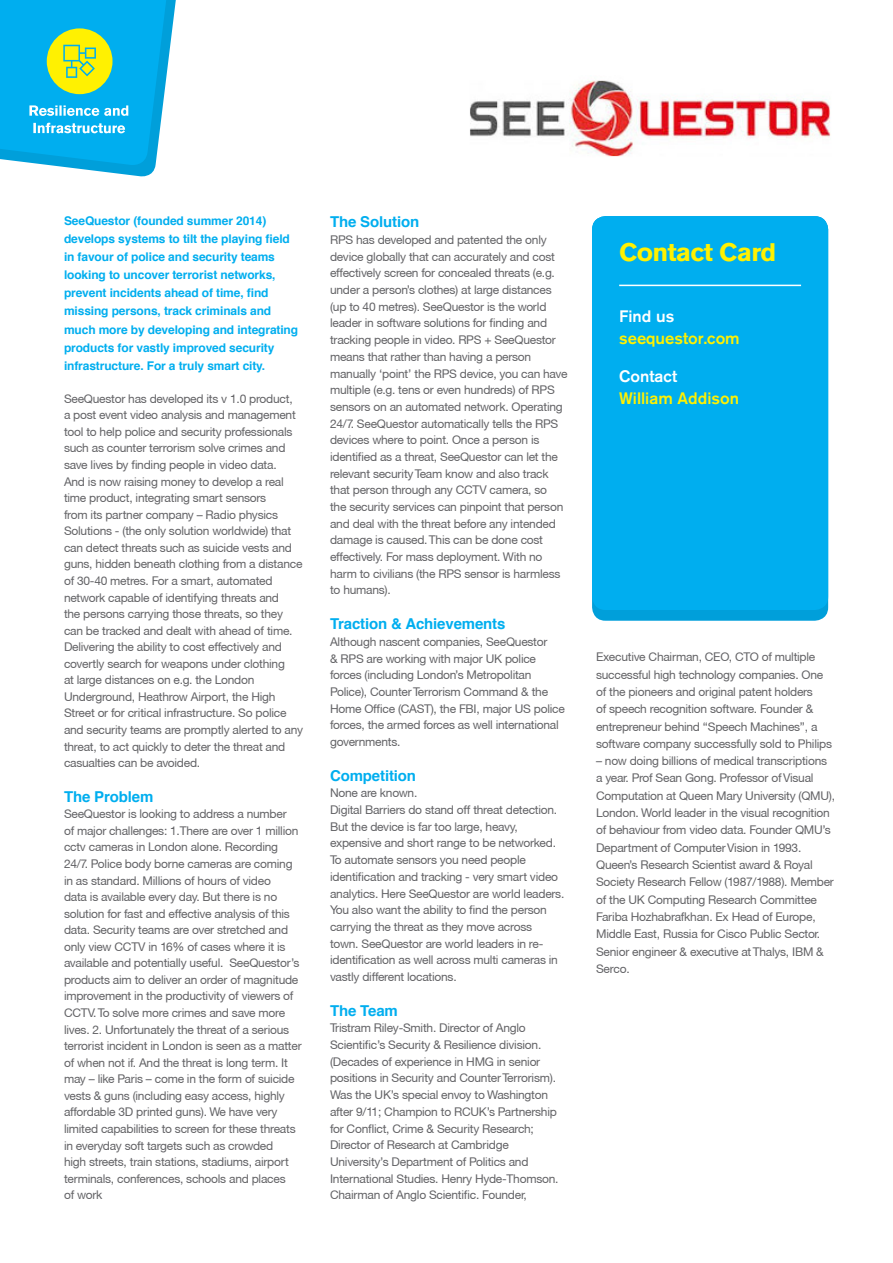
<style>
.page{position:relative;width:893px;height:1263px;background:#fff}
.page>*{position:absolute;margin:0;border:0;box-sizing:border-box;transform-origin:0 0}
.t1{font:700 25.2px "Akzidenz Grotesk Pro";letter-spacing:-.03em;color:#fff101;scale:1.04 1}
.t2{font:500 16.5px/22.5px "Akzidenz Grotesk Pro";color:#fff101}
.t3{font:700 15px "Helvetica";letter-spacing:-.01em;color:#00aeef}
.t4{font:12px/16.6px "Helvetica Neue CE";letter-spacing:-.02em;color:#636366}
.t5{font:700 12px/18px "Helvetica";letter-spacing:-.01em;color:#00aeef}
.s1{color:#fff}
</style>
<div class="page">
<div style="left:592px;top:216px;width:236px;height:405px;background:#009fda;border-radius:14px"></div>
<div style="left:592px;top:216px;width:236px;height:394px;background:#00aeef;border-radius:14px"></div>
<hr style="left:619px;top:285px;width:182px;height:1px;background:#fff">
<img style="left:470px;top:80px;width:361px;height:77px">
<svg style="left:0;top:0;width:176px;height:177px;background:#3bbdd7"></svg>
<p class="t5" style="left:64px;top:212px;width:236px">SeeQuestor (founded summer 2014) develops systems to tilt the playing field in favour of police and security teams looking to uncover terrorist networks, prevent incidents ahead of time, find missing persons, track criminals and much more by developing and integrating products for vastly improved security infrastructure. For a truly smart city.</p>
<p class="t4" style="left:64px;top:390px;width:241px">SeeQuestor has developed its v 1.0 product,<br>a post event video analysis and management tool to help police and security professionals such as counter terrorism solve crimes and save lives by finding people in video data.<br>And is now raising money to develop a real time product, integrating smart sensors<br>from its partner company – Radio physics Solutions - (the only solution worldwide) that can detect threats such as suicide vests and guns, hidden beneath clothing from a distance of 30-40 metres. For a smart, automated network capable of identifying threats and<br>the persons carrying those threats, so they can be tracked and dealt with ahead of time.<br>Delivering the ability to cost effectively and covertly search for weapons under clothing<br>at large distances on e.g. the London Underground, Heathrow Airport, the High Street or for critical infrastructure. So police and security teams are promptly alerted to any threat, to act quickly to deter the threat and casualties can be avoided.</p>
<p class="t3" style="left:64px;top:784px;width:91px">The Problem</p>
<p class="t4" style="left:64px;top:806px;width:239px">SeeQuestor is looking to address a number<br>of major challenges: 1.There are over 1 million cctv cameras in London alone. Recording 24/7. Police body borne cameras are coming in as standard. Millions of hours of video<br>data is available every day. But there is no solution for fast and effective analysis of this data. Security teams are over stretched and only view CCTV in 16% of cases where it is available and potentially useful. SeeQuestor’s products aim to deliver an order of magnitude improvement in the productivity of viewers of CCTV. To solve more crimes and save more lives. 2. Unfortunately the threat of a serious terrorist incident in London is seen as a matter of when not if. And the threat is long term. It may – like Paris – come in the form of suicide vests &amp; guns (including easy access, highly affordable 3D printed guns). We have very limited capabilities to screen for these threats in everyday soft targets such as crowded<br>high streets, train stations, stadiums, airport terminals, conferences, schools and places<br>of work</p>
<p class="t3" style="left:330px;top:210px;width:91px">The Solution</p>
<p class="t4" style="left:330px;top:232px;width:239px">RPS has developed and patented the only device globally that can accurately and cost effectively screen for concealed threats (e.g. under a person’s clothes) at large distances (up to 40 metres). SeeQuestor is the world leader in software solutions for finding and tracking people in video. RPS + SeeQuestor means that rather than having a person manually ‘point’ the RPS device, you can have multiple (e.g. tens or even hundreds) of RPS sensors on an automated network. Operating 24/7. SeeQuestor automatically tells the RPS devices where to point. Once a person is identified as a threat, SeeQuestor can let the relevant security Team know and also track that person through any CCTV camera, so<br>the security services can pinpoint that person and deal with the threat before any intended damage is caused. This can be done cost effectively. For mass deployment. With no harm to civilians (the RPS sensor is harmless to humans).</p>
<p class="t3" style="left:330px;top:612px;width:177px">Traction &amp; Achievements</p>
<p class="t4" style="left:330px;top:633px;width:236px">Although nascent companies, SeeQuestor<br>&amp; RPS are working with major UK police forces (including London’s Metropolitan Police), Counter Terrorism Command &amp; the Home Office (CAST), the FBI, major US police forces, the armed forces as well international governments.</p>
<p class="t3" style="left:330px;top:763px;width:87px">Competition</p>
<p class="t4" style="left:330px;top:785px;width:89px">None are known.</p>
<p class="t4" style="left:330px;top:802px;width:236px">Digital Barriers do stand off threat detection.<br>But the device is far too large, heavy, expensive and short range to be networked.<br>To automate sensors you need people identification and tracking - very smart video analytics. Here SeeQuestor are world leaders.<br>You also want the ability to find the person carrying the threat as they move across<br>town. SeeQuestor are world leaders in re&shy;identification as well across multi cameras in vastly different locations.</p>
<p class="t3" style="left:330px;top:998px;width:69px">The Team</p>
<p class="t4" style="left:330px;top:1020px;width:230px">Tristram Riley-Smith. Director of Anglo Scientific’s Security &amp; Resilience division. (Decades of experience in HMG in senior positions in Security and Counter Terrorism).<br>Was the UK’s special envoy to Washington after 9/11; Champion to RCUK’s Partnership for Conflict, Crime &amp; Security Research; Director of Research at Cambridge University’s Department of Politics and International Studies. Henry Hyde-Thomson.<br>Chairman of Anglo Scientific. Founder,</p>
<p class="t1" style="left:619px;top:236px;width:153px">Contact Card</p>
<p class="t2" style="left:619px;top:304px;width:122px"><span class="s1">Find us </span>seequestor.com</p>
<p class="t2" style="left:619px;top:364px;width:121px"><span class="s1">Contact<br></span>William Addison</p>
<p class="t4" style="left:596px;top:648px;width:237px;line-height:17.2px">Executive Chairman, CEO, CTO of multiple successful high technology companies. One of the pioneers and original patent holders<br>of speech recognition software. Founder &amp; entrepreneur behind “Speech Machines”, a software company successfully sold to Philips</p>
<p class="t4" style="left:596px;top:752px;width:241px;line-height:17.2px">– now doing billions of medical transcriptions a year. Prof Sean Gong. Professor ofVisual Computation at Queen Mary University (QMU), London. World leader in the visual recognition of behaviour from video data. Founder QMU’s Department of ComputerVision in 1993.<br>Queen’s Research Scientist award &amp; Royal Society Research Fellow (1987/1988). Member of the UK Computing Research Committee Fariba Hozhabrafkhan. Ex Head of Europe, Middle East, Russia for Cisco Public Sector.<br>Senior engineer &amp; executive atThalys, IBM &amp; Serco.</p>
</div>
